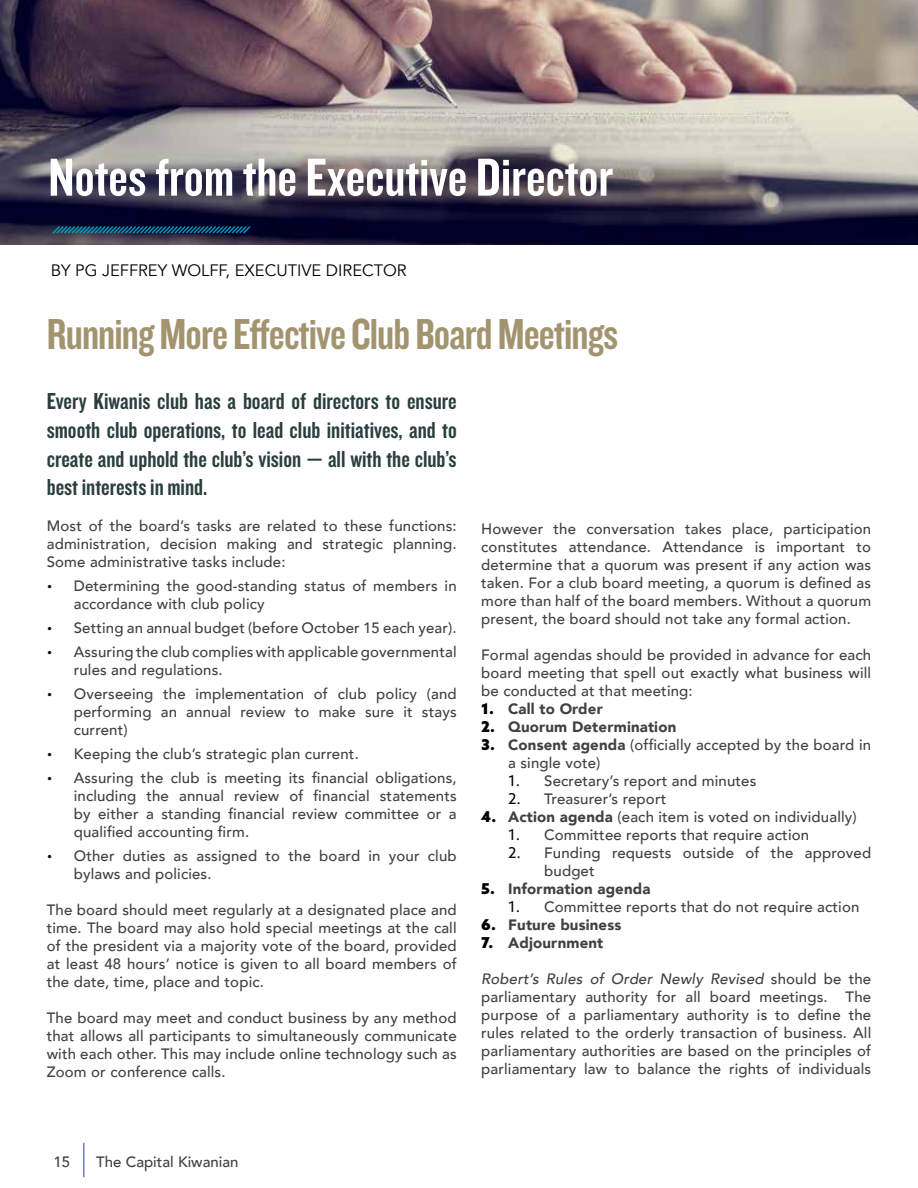
<style>
.page{position:relative;width:918px;height:1188px;background:#fff}
.page>*{position:absolute;margin:0;border:0;box-sizing:border-box;transform-origin:0 0}
.t1{font:55.5px "Knockout HTF49 Liteweight";color:#fff}
.t2{font:45px "Knockout HTF49 Liteweight";letter-spacing:-.02em;color:#a39470}
.t3{font:24px/28.8px "Knockout HTF49 Liteweight";color:#2a3f3c;text-align:justify}
.t4{font:16.5px "Avenir";color:#000}
.t5{font:500 15px/18px "Avenir";letter-spacing:.01em;color:#414042;text-align:justify}
.t6{font:900 15px "Avenir";letter-spacing:.01em;color:#414042}
.s1{font-family:"Azo Sans";font-weight:400;color:#000}
.s2{font-family:"Azo Sans";color:#000}
.s3{font-family:"Azo Sans";font-weight:900;color:#000}
.s4{font-weight:900}
.s5{font-style:italic}
</style>
<div class="page">
<hr style="left:84px;top:1143px;width:1px;height:34px;background:#25408f">
<img style="left:0;top:0;width:918px;height:244px">
<svg style="left:51px;top:225px;width:201px;height:10px;background:#0d3e5d"></svg>
<h1 class="t1" style="left:48px;top:149px;width:567px">Notes from the Executive Director</h1>
<p class="t4" style="left:51px;top:260px;width:358px">BY PG JEFFREY WOLFF, EXECUTIVE DIRECTOR</p>
<h2 class="t2" style="left:47px;top:312px;width:573px">Running More Effective Club Board Meetings</h2>
<h3 class="t3" style="left:47px;top:387px;width:411px">Every Kiwanis club has a board of directors to ensure smooth club operations, to lead club initiatives, and to create and uphold the club’s vision — all with the club’s best interests in mind.</h3>
<p class="t5" style="left:47px;top:516px;width:411px">Most of the board’s tasks are related to these functions: administration, decision making and strategic planning.<br>Some administrative tasks include:</p>
<p class="t5" style="left:74px;top:576px;width:384px;text-indent:-27px"><span class="s1">•</span> Determining the good-standing status of members in accordance with club policy</p>
<p class="t5" style="left:47px;top:618px;width:411px"><span class="s1">•</span> Setting an annual budget (before October 15 each year).</p>
<p class="t5" style="left:74px;top:642px;width:384px;text-indent:-27px"><span class="s1">•</span> Assuring the club complies with applicable governmental rules and regulations.</p>
<p class="t5" style="left:74px;top:684px;width:384px;text-indent:-27px"><span class="s1">•</span> Overseeing the implementation of club policy (and performing an annual review to make sure it stays current)</p>
<p class="t5" style="left:47px;top:744px;width:314px"><span class="s1">•</span> Keeping the club’s strategic plan current.</p>
<p class="t5" style="left:74px;top:768px;width:384px;text-indent:-27px"><span class="s1">•</span> Assuring the club is meeting its financial obligations, including the annual review of financial statements by either a standing financial review committee or a qualified accounting firm.</p>
<p class="t5" style="left:74px;top:846px;width:384px;text-indent:-27px"><span class="s1">•</span> Other duties as assigned to the board in your club bylaws and policies.</p>
<p class="t5" style="left:47px;top:900px;width:412px">The board should meet regularly at a designated place and time. The board may also hold special meetings at the call of the president via a majority vote of the board, provided at least 48 hours’ notice is given to all board members of the date, time, place and topic.</p>
<p class="t5" style="left:47px;top:1008px;width:411px">The board may meet and conduct business by any method that allows all participants to simultaneously communicate with each other. This may include online technology such as Zoom or conference calls.</p>
<p class="t5" style="left:481px;top:519px;width:392px">However the conversation takes place, participation constitutes attendance. Attendance is important to determine that a quorum was present if any action was taken. For a club board meeting, a quorum is defined as more than half of the board members. Without a quorum present, the board should not take any formal action.</p>
<p class="t5" style="left:481px;top:645px;width:392px">Formal agendas should be provided in advance for each board meeting that spell out exactly what business will be conducted at that meeting:</p>
<p class="t6" style="left:481px;top:696px;width:123px"><span class="s2">1.</span> Call to Order</p>
<p class="t6" style="left:481px;top:714px;width:197px"><span class="s2">2.</span> Quorum Determination</p>
<p class="t5" style="left:508px;top:735px;width:365px;text-indent:-27px"><span class="s3">3.</span> <span class="s4">Consent agenda</span> (officially accepted by the board in a single vote)</p>
<p class="t5" style="left:508px;top:771px;width:250px"><span class="s1">1.</span> Secretary’s report and minutes</p>
<p class="t5" style="left:508px;top:789px;width:160px"><span class="s1">2.</span> Treasurer’s report</p>
<p class="t5" style="left:481px;top:807px;width:377px"><span class="s3">4.</span> <span class="s4">Action agenda</span> (each item is voted on individually)</p>
<p class="t5" style="left:508px;top:825px;width:302px"><span class="s1">1.</span> Committee reports that require action</p>
<p class="t5" style="left:544px;top:843px;width:329px;text-indent:-36px"><span class="s1">2.</span> Funding requests outside of the approved budget</p>
<p class="t6" style="left:481px;top:876px;width:171px"><span class="s2">5.</span> Information agenda</p>
<p class="t5" style="left:508px;top:897px;width:353px"><span class="s1">1.</span> Committee reports that do not require action</p>
<p class="t6" style="left:481px;top:912px;width:142px"><span class="s2">6.</span> Future business</p>
<p class="t6" style="left:481px;top:930px;width:124px"><span class="s2">7.</span> Adjournment</p>
<p class="t5" style="left:481px;top:969px;width:392px"><span class="s5">Robert’s Rules of Order Newly Revised</span> should be the parliamentary authority for all board meetings. The purpose of a parliamentary authority is to define the rules related to the orderly transaction of business. All parliamentary authorities are based on the principles of parliamentary law to balance the rights of individuals</p>
<p class="t5" style="left:54px;top:1152px;width:18px">15</p>
<p class="t5" style="left:96px;top:1152px;width:144px">The Capital Kiwanian</p>
</div>
